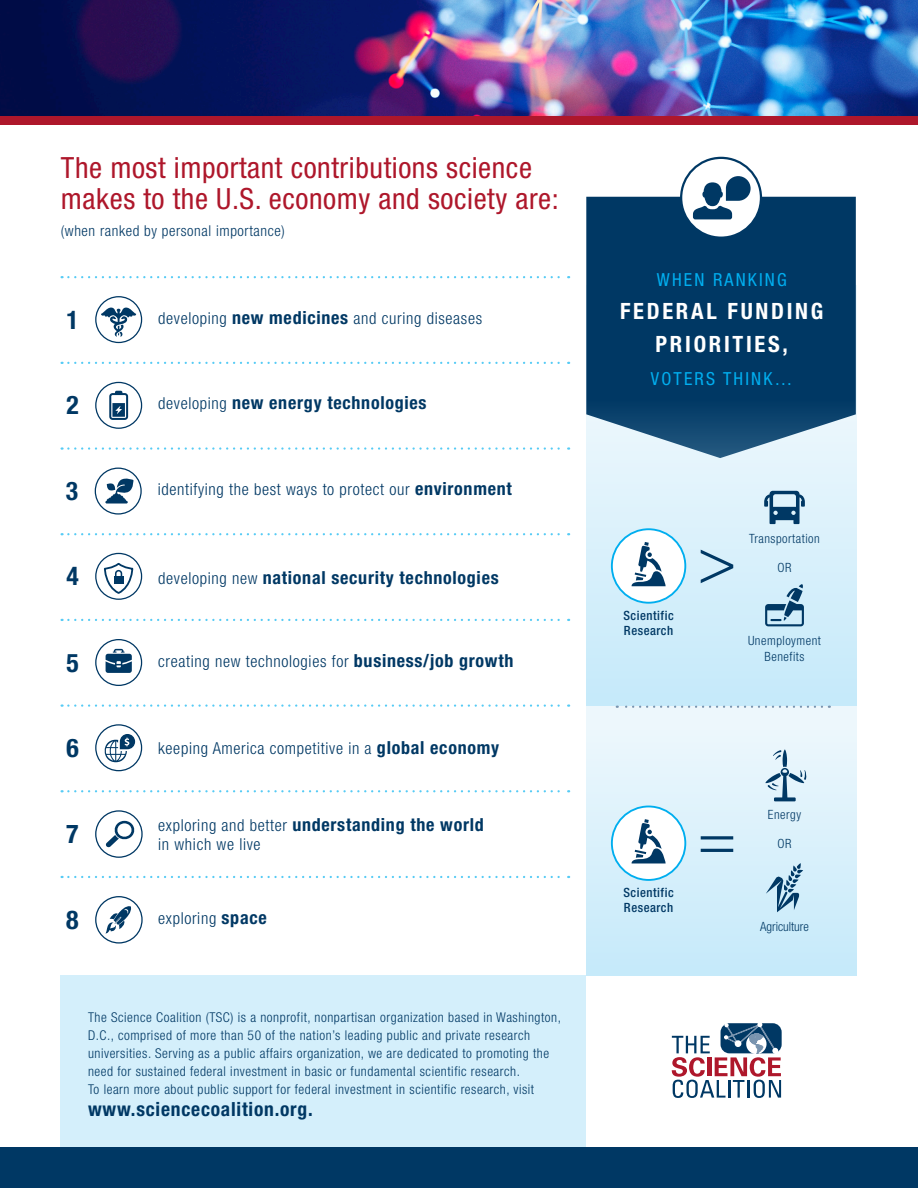
<style>
.page{position:relative;width:918px;height:1188px;background:#fff}
.page>*{position:absolute;margin:0;border:0;box-sizing:border-box;transform-origin:0 0}
.facts_small_body{font:300 condensed 64.35px "Helvetica Neue LT Std";color:#003864}
.facts_small_body-2{font:condensed 29.25px/31.5px "Helvetica Neue LT Std";letter-spacing:.02em;color:#ae172b}
.facts_small_body-3{font:700 condensed 25.95px "Helvetica Neue LT Std";color:#003864}
.facts_small_body-4{font:700 condensed 25.65px "Helvetica Neue LT Std";color:#003864}
.facts_small_body-5{font:700 condensed 22.5px/33px "Helvetica Neue LT Std";letter-spacing:.12em;color:#fff;text-align:center}
.facts_small_body-6{font:700 condensed 19.5px "Helvetica Neue LT Std";letter-spacing:.04em;color:#003864}
.facts_small_body-7{font:700 condensed 18px "Helvetica Neue LT Std";letter-spacing:.04em;color:#003864}
.facts_small_body-8{font:condensed 18px "Helvetica Neue LT Std";letter-spacing:.12em;color:#00aeef}
.facts_small_body-9{font:300 condensed 16.5px "Helvetica Neue LT Std";letter-spacing:.04em;color:#003864}
.facts_small_body-10{font:300 condensed 15px "Helvetica Neue LT Std";letter-spacing:.04em;color:#003864}
.facts_small_body-11{font:300 condensed 13.5px/18px "Helvetica Neue LT Std";letter-spacing:.04em;color:#003864}
.facts_small_body-12{font:300 condensed 12.75px/15.3px "Helvetica Neue LT Std";letter-spacing:.04em;color:#003864;text-align:center}
.facts_small_body-13{font:500 condensed 12.75px/14.5px "Helvetica Neue LT Std";letter-spacing:.04em;color:#003864}
.facts_small_body-14{font:300 condensed 12.75px "Helvetica Neue LT Std";color:#003864}
.s1{font-weight:700;font-size:18px}
.s2{font-weight:300;font-size:16.5px}
</style>
<div class="page">
<div style="left:60px;top:975px;width:526px;height:185px;background:#d4effb"></div>
<img style="left:0;top:0;width:918px;height:116px">
<div style="left:0;top:116px;width:918px;height:8px;background:#ae172b"></div>
<div style="left:0;top:1148px;width:918px;height:40px;background:#003864"></div>
<svg style="left:721px;top:1023px;width:61px;height:30px"></svg>
<svg style="left:672px;top:1023px;width:109px;height:75px"></svg>
<svg style="left:62px;top:362px;width:507px;height:2px"></svg>
<svg style="left:62px;top:276px;width:507px;height:2px"></svg>
<svg style="left:62px;top:447px;width:507px;height:3px"></svg>
<svg style="left:62px;top:704px;width:507px;height:3px"></svg>
<svg style="left:62px;top:533px;width:507px;height:2px"></svg>
<svg style="left:62px;top:790px;width:507px;height:2px"></svg>
<svg style="left:62px;top:619px;width:507px;height:2px"></svg>
<svg style="left:62px;top:876px;width:507px;height:2px"></svg>
<svg style="left:96px;top:297px;width:46px;height:45px"></svg>
<div style="left:95px;top:296px;width:47px;height:47px;border:1px solid #003864;border-radius:50%"></div>
<svg style="left:101px;top:307px;width:35px;height:30px"></svg>
<div style="left:95px;top:639px;width:47px;height:47px;border:1px solid #003864;border-radius:50%"></div>
<svg style="left:106px;top:649px;width:26px;height:24px"></svg>
<div style="left:95px;top:810px;width:48px;height:48px;border:1px solid #003864;border-radius:50%"></div>
<svg style="left:106px;top:821px;width:29px;height:26px"></svg>
<div style="left:95px;top:468px;width:47px;height:47px;border:1px solid #003864;border-radius:50%"></div>
<svg style="left:105px;top:478px;width:29px;height:26px"></svg>
<svg style="left:96px;top:725px;width:46px;height:46px"></svg>
<div style="left:95px;top:724px;width:47px;height:47px;border:1px solid #003864;border-radius:50%"></div>
<svg style="left:101px;top:734px;width:34px;height:28px"></svg>
<svg style="left:96px;top:553px;width:46px;height:46px"></svg>
<div style="left:95px;top:553px;width:47px;height:47px;border:1px solid #003864;border-radius:50%"></div>
<svg style="left:103px;top:561px;width:31px;height:34px"></svg>
<div style="left:95px;top:896px;width:48px;height:48px;border:1px solid #003864;border-radius:50%"></div>
<svg style="left:105px;top:906px;width:26px;height:28px"></svg>
<div style="left:586px;top:197px;width:270px;height:180px;background:#003864"></div>
<div style="left:586px;top:706px;width:271px;height:269px;background:linear-gradient(to bottom,#eff8fc,#c5e9fa)"></div>
<svg style="left:586px;top:377px;width:271px;height:329px;background:#aecdde"></svg>
<svg style="left:765px;top:749px;width:42px;height:49px;background:#bbd1df"></svg>
<svg style="left:774px;top:797px;width:22px;height:4px"></svg>
<svg style="left:766px;top:863px;width:37px;height:49px;background:#9bbdd2"></svg>
<div style="left:612px;top:806px;width:73px;height:74px;background:#fff;border-radius:50%"></div>
<div style="left:611px;top:806px;width:75px;height:75px;border:2px solid #00aeef;border-radius:50%"></div>
<svg style="left:631px;top:819px;width:35px;height:44px"></svg>
<div style="left:612px;top:529px;width:73px;height:74px;background:#fff;border-radius:50%"></div>
<div style="left:611px;top:528px;width:75px;height:76px;border:2px solid #00aeef;border-radius:50%"></div>
<svg style="left:631px;top:542px;width:35px;height:44px"></svg>
<svg style="left:765px;top:584px;width:39px;height:42px;background:#89aec6"></svg>
<svg style="left:764px;top:491px;width:41px;height:33px"></svg>
<svg style="left:617px;top:706px;width:205px;height:2px"></svg>
<div style="left:681px;top:158px;width:80px;height:80px;background:#fff;border-radius:50%"></div>
<div style="left:680px;top:157px;width:82px;height:82px;border:2px solid #003864;border-radius:50%"></div>
<svg style="left:693px;top:176px;width:58px;height:43px"></svg>
<div style="left:95px;top:382px;width:47px;height:47px;border:1px solid #003864;border-radius:50%"></div>
<svg style="left:109px;top:391px;width:19px;height:29px"></svg>
<p class="facts_small_body-2" style="left:61px;top:151px;width:499px">The most important contributions science makes to the U.S. economy and society are:</p>
<p class="facts_small_body-10" style="left:61px;top:222px;width:225px">(when ranked by personal importance)</p>
<p class="facts_small_body-4" style="left:66px;top:304px;width:14px">1</p>
<p class="facts_small_body-9" style="left:158px;top:308px;width:325px">developing <span class="s1">new medicines</span> and curing diseases</p>
<p class="facts_small_body-4" style="left:66px;top:390px;width:14px">2</p>
<p class="facts_small_body-7" style="left:158px;top:392px;width:270px"><span class="s2">developing</span> new energy technologies</p>
<p class="facts_small_body-4" style="left:66px;top:476px;width:14px">3</p>
<p class="facts_small_body-9" style="left:158px;top:480px;width:356px">identifying the best ways to protect our <span class="s1">environment</span></p>
<p class="facts_small_body-4" style="left:66px;top:561px;width:14px">4</p>
<p class="facts_small_body-7" style="left:158px;top:567px;width:342px"><span class="s2">developing new</span> national security technologies</p>
<p class="facts_small_body-4" style="left:66px;top:647px;width:14px">5</p>
<p class="facts_small_body-9" style="left:158px;top:651px;width:357px">creating new technologies for <span class="s1">business/job growth</span></p>
<p class="facts_small_body-4" style="left:66px;top:732px;width:14px">6</p>
<p class="facts_small_body-9" style="left:158px;top:739px;width:342px">keeping America competitive in a <span class="s1">global economy</span></p>
<p class="facts_small_body-3" style="left:66px;top:818px;width:14px">7</p>
<p class="facts_small_body-7" style="left:158px;top:813px;width:327px"><span class="s2">exploring and better</span> understanding the world</p>
<p class="facts_small_body-9" style="left:158px;top:835px;width:104px">in which we live</p>
<p class="facts_small_body-3" style="left:66px;top:904px;width:14px">8</p>
<p class="facts_small_body-9" style="left:158px;top:909px;width:110px">exploring <span class="s1">space</span></p>
<p class="facts_small_body-11" style="left:88px;top:1008px;width:474px">The Science Coalition (TSC) is a nonprofit, nonpartisan organization based in Washington, D.C., comprised of more than 50 of the nation’s leading public and private research universities. Serving as a public affairs organization, we are dedicated to promoting the need for sustained federal investment in basic or fundamental scientific research.</p>
<p class="facts_small_body-11" style="left:88px;top:1080px;width:448px">To learn more about public support for federal investment in scientific research, visit</p>
<p class="facts_small_body-6" style="left:88px;top:1098px;width:226px">www.sciencecoalition.org.</p>
<p class="facts_small_body-8" style="left:657px;top:269px;width:131px">WHEN RANKING</p>
<p class="facts_small_body-5" style="left:620px;top:294px;width:205px">FEDERAL FUNDING<br>PRIORITIES,</p>
<p class="facts_small_body-8" style="left:651px;top:368px;width:143px">VOTERS THINK…</p>
<p class="facts_small_body-13" style="left:624px;top:608px;width:52px">Scientific<br>Research</p>
<p class="facts_small_body" style="left:698px;top:523px;width:40px">&gt;</p>
<p class="facts_small_body-12" style="left:749px;top:531px;width:72px">Transportation</p>
<p class="facts_small_body-12" style="left:778px;top:560px;width:15px">OR</p>
<p class="facts_small_body-12" style="left:748px;top:633px;width:74px">Unemployment<br>Benefits</p>
<p class="facts_small_body-13" style="left:624px;top:885px;width:52px">Scientific<br>Research</p>
<p class="facts_small_body" style="left:698px;top:801px;width:40px">=</p>
<p class="facts_small_body-12" style="left:768px;top:807px;width:35px">Energy</p>
<p class="facts_small_body-12" style="left:778px;top:836px;width:15px">OR</p>
<p class="facts_small_body-14" style="left:760px;top:919px;width:50px">Agriculture</p>
</div>
